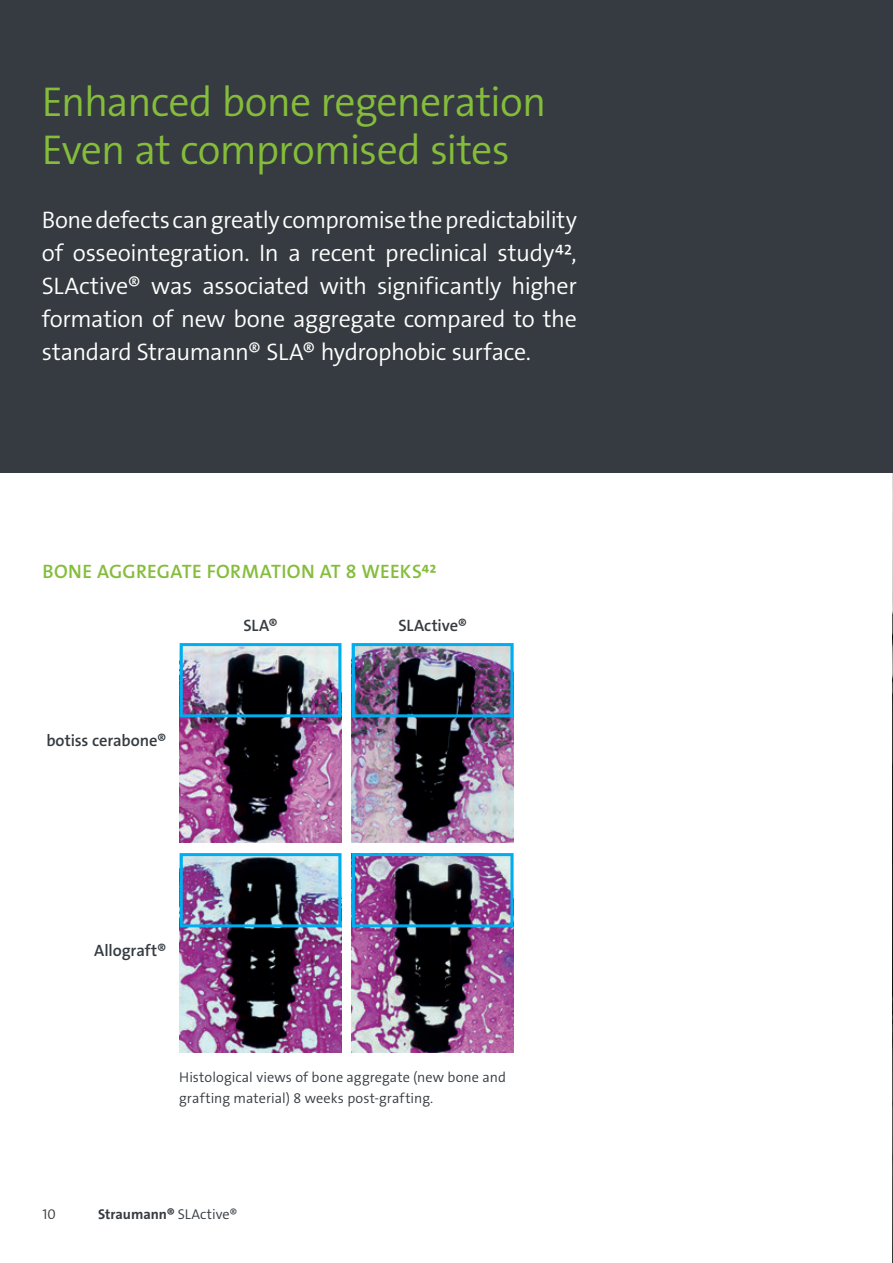
<style>
.page{position:relative;width:893px;height:1263px;background:#fff}
.page>*{position:absolute;margin:0;border:0;box-sizing:border-box;transform-origin:0 0}
.t1{font:42px/48px "The Sans LP4 Se Lig";letter-spacing:-.02em;color:#85bd3b}
.t2{font:24px/33px "The Sans LP4 Se Lig";letter-spacing:-.02em;color:#fff;text-align:justify}
.t3{font:19.5px "The Sans LP6 Se Bld";letter-spacing:.015em;color:#85bd3b}
.t4{font:16.5px "The Sans LP6 Se Bld";letter-spacing:-.005em;color:#353b40}
.t5{font:14.25px/21px "The Sans LP4 Se Lig";letter-spacing:.005em;color:#353b40}
.t6{font:14.25px "The Sans LP7 Bld";letter-spacing:-.005em;color:#353b40}
.s1{font-family:"The Sans LP4 Se Lig"}
</style>
<div class="page">
<img style="left:892px;top:473px;width:1px;height:789px">
<div style="left:0;top:0;width:893px;height:473px;background:#353b40"></div>
<img style="left:180px;top:647px;width:161px;height:196px">
<img style="left:352px;top:647px;width:161px;height:196px">
<img style="left:180px;top:857px;width:161px;height:196px">
<img style="left:352px;top:857px;width:161px;height:196px">
<div style="left:180px;top:643px;width:161px;height:74px;border:3px solid #00aeef"></div>
<div style="left:352px;top:643px;width:161px;height:74px;border:3px solid #00aeef"></div>
<div style="left:180px;top:853px;width:161px;height:74px;border:3px solid #00aeef"></div>
<div style="left:352px;top:853px;width:161px;height:74px;border:3px solid #00aeef"></div>
<h1 class="t1" style="left:42px;top:78px;width:506px">Enhanced bone regeneration<br>Even at compromised sites</h1>
<p class="t2" style="left:42px;top:204px;width:537px">Bone defects can greatly compromise the predictability of osseointegration. In a recent preclinical study⁴², SLActive® was associated with significantly higher formation of new bone aggregate compared to the standard Straumann® SLA® hydrophobic surface.</p>
<p class="t3" style="left:43px;top:559px;width:395px">BONE AGGREGATE FORMATION AT 8 WEEKS⁴²</p>
<p class="t4" style="left:46px;top:730px;width:122px">botiss cerabone®</p>
<p class="t4" style="left:243px;top:614px;width:36px">SLA®</p>
<p class="t4" style="left:398px;top:614px;width:70px">SLActive®</p>
<p class="t4" style="left:94px;top:940px;width:74px">Allograft®</p>
<p class="t5" style="left:179px;top:1067px;width:328px">Histological views of bone aggregate (new bone and grafting material) 8 weeks post-grafting.</p>
<p class="t5" style="left:43px;top:1203px;width:15px">10</p>
<p class="t6" style="left:98px;top:1205px;width:141px">Straumann® <span class="s1">SLActive®</span></p>
</div>
